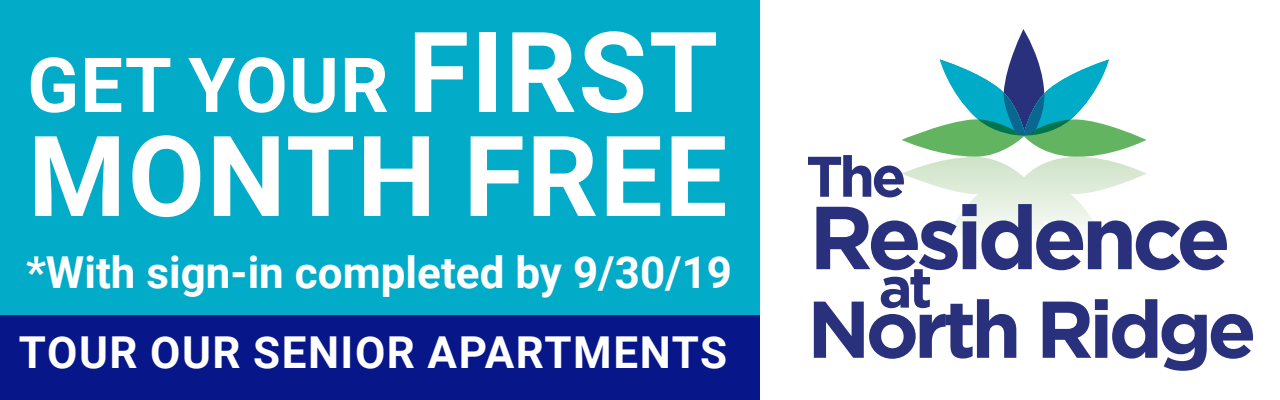
<style>
.page{position:relative;width:1280px;height:400px;background:#fff}
.page>*{position:absolute;margin:0;border:0;box-sizing:border-box;transform-origin:0 0}
.t1{font:700 112px "Roboto";letter-spacing:.015em;color:#fff}
.t2{font:700 76px "Roboto";letter-spacing:.015em;color:#fff}
.t3{font:700 44px/80px "Roboto";color:#fff}
.s1{font-size:112px}
</style>
<div class="page">
<svg style="left:969px;top:197px;width:111px;height:7px"></svg>
<svg style="left:808px;top:29px;width:338px;height:168px"></svg>
<svg style="left:814px;top:204px;width:439px;height:167px"></svg>
<img style="left:1015px;top:129px;width:21px;height:7px">
<div style="left:0;top:0;width:760px;height:315px;background:#02abc8"></div>
<div style="left:0;top:315px;width:760px;height:85px;background:#071689"></div>
<h2 class="t2" style="left:27px;top:32px;width:692px">GET YOUR <span class="s1">FIRST</span></h2>
<h1 class="t1" style="left:28px;top:98px;width:701px">MONTH FREE</h1>
<p class="t3" style="left:19px;top:231px;width:715px">*With sign-in completed by 9/30/19<br>TOUR OUR SENIOR APARTMENTS</p>
</div>
